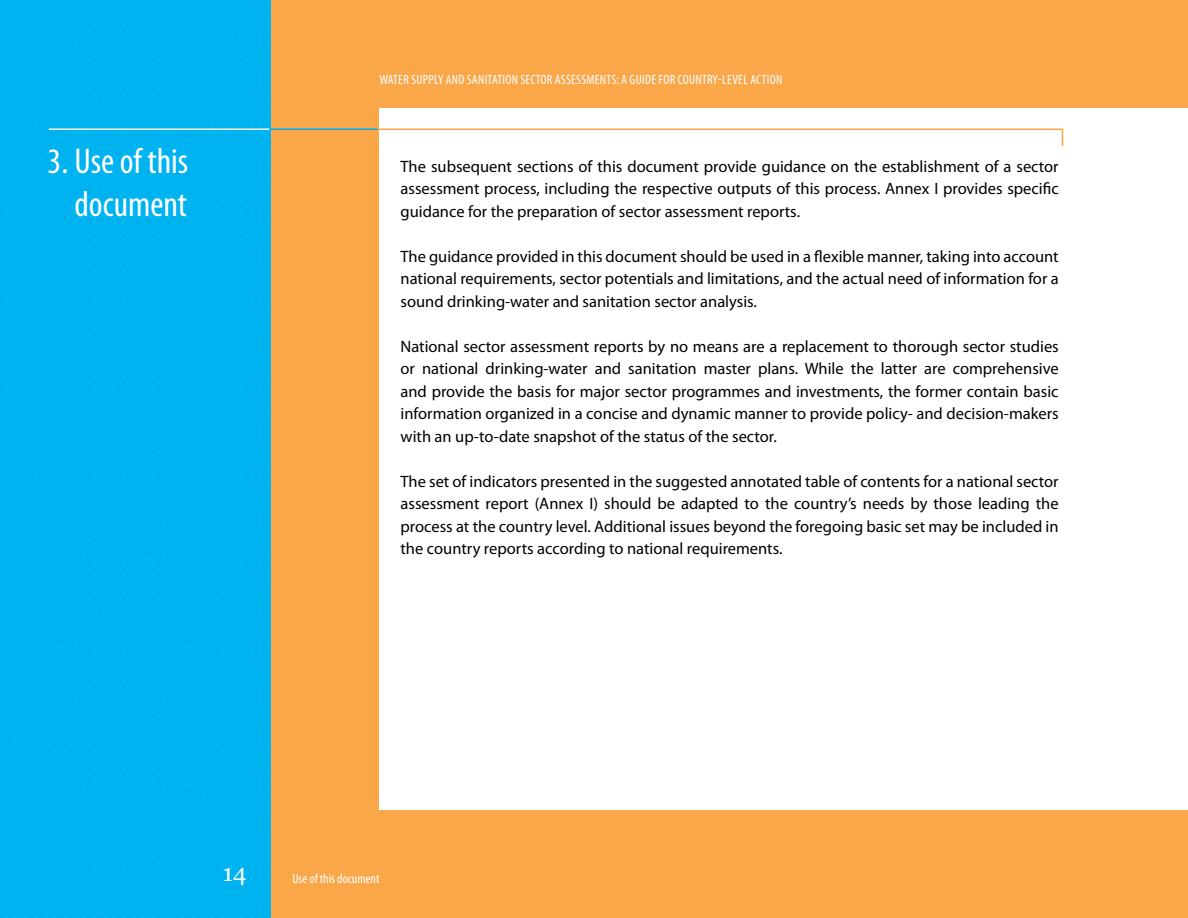
<style>
.page{position:relative;width:1188px;height:918px;background:#fff}
.page>*{position:absolute;margin:0;border:0;box-sizing:border-box;transform-origin:0 0}
.t1{font:condensed 36px/43.2px "Myriad Pro";color:#fff;text-align:right}
.t2{font:24px "Georgia";color:#fff}
.t3{font:16.5px/22.5px "Myriad Pro";color:#000;text-align:justify}
.t4{font:condensed 13.5px "Myriad Pro";letter-spacing:.01em;color:#fff}
</style>
<div class="page">
<div style="left:0;top:0;width:271px;height:918px;background:#00b3f0"></div>
<div style="left:271px;top:0;width:917px;height:918px;background:#faa74a"></div>
<div style="left:379px;top:108px;width:809px;height:702px;background:#fff"></div>
<svg style="left:377px;top:128px;width:687px;height:18px"></svg>
<hr style="left:49px;top:129px;width:221px;height:1px;background:#fff">
<hr style="left:269px;top:129px;width:109px;height:1px;background:#00aeef">
<h1 class="t1" style="left:48px;top:140px;width:142px">3. USE OF THIS<br>DOCUMENT</h1>
<p class="t4" style="left:379px;top:72px;width:94px">WATER SU PPLY AN D SANITATION</p>
<p class="t4" style="left:520px;top:72px;width:165px">SECTOR ASSESSMENTS: A GUI DE FOR COUNT</p>
<p class="t4" style="left:707px;top:72px;width:50px">RY-LEVEL ACTION</p>
<p class="t3" style="left:401px;top:155px;width:660px">The subsequent sections of this document provide guidance on the establishment of a sector assessment process, including the respective outputs of this process. Annex I provides specific guidance for the preparation of sector assessment reports.</p>
<p class="t3" style="left:401px;top:245px;width:660px">The guidance provided in this document should be used in a flexible manner, taking into account national requirements, sector potentials and limitations, and the actual need of information for a sound drinking-water and sanitation sector analysis.</p>
<p class="t3" style="left:401px;top:335px;width:660px">National sector assessment reports by no means are a replacement to thorough sector studies or national drinking-water and sanitation master plans. While the latter are comprehensive and provide the basis for major sector programmes and investments, the former contain basic information organized in a concise and dynamic manner to provide policy- and decision-makers with an up-to-date snapshot of the status of the sector.</p>
<p class="t3" style="left:401px;top:470px;width:660px">The set of indicators presented in the suggested annotated table of contents for a national sector assessment report (Annex I) should be adapted to the country’s needs by those leading the process at the country level. Additional issues beyond the foregoing basic set may be included in the country reports according to national requirements.</p>
<h2 class="t2" style="left:223px;top:859px;width:25px">14</h2>
<p class="t4" style="left:293px;top:871px;width:88px">USE OF THIS DOCUMENT</p>
</div>
